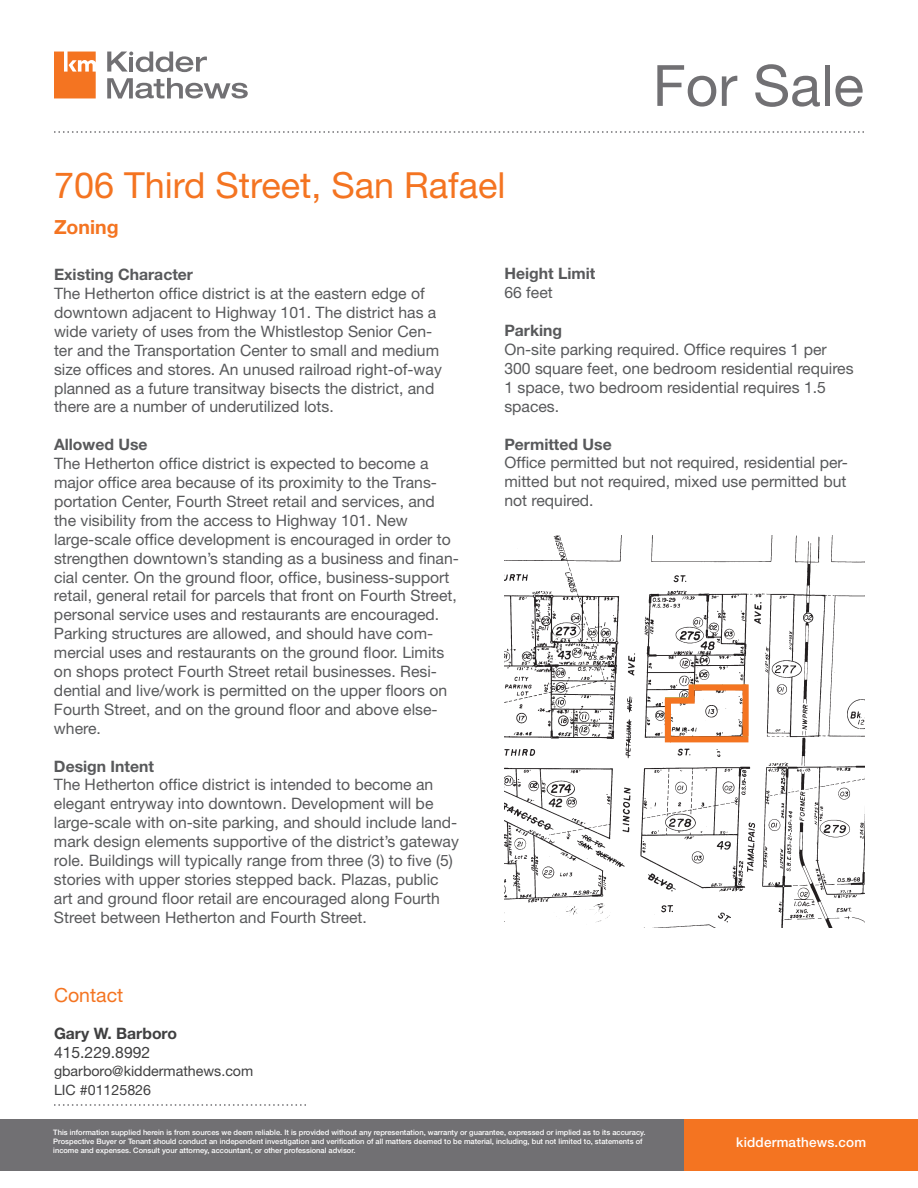
<style>
.page{position:relative;width:918px;height:1188px;background:#fff}
.page>*{position:absolute;margin:0;border:0;box-sizing:border-box;transform-origin:0 0}
.t1{font:57px "Helvetica Neue";color:#717073}
.t2{font:36px "Helvetica Neue";color:#f47421}
.t3{font:19.5px "Helvetica Neue";color:#f47421}
.t4{font:700 19.5px "Helvetica Neue";color:#f47421}
.t5{font:15.75px/18.9px "Helvetica Neue";color:#58595b}
.t6{font:700 15.75px "Helvetica Neue";color:#58595b}
.t7{font:700 15.75px "Helvetica Neue";color:#404041}
.t8{font:15.75px "Helvetica Neue";color:#404041}
.t9{font:14.25px/18.8px "Helvetica Neue";color:#404041}
.t10{font:500 13.5px "Helvetica Neue";letter-spacing:.015em;color:#fff}
.t11{font:500 7.5px/9px "Helvetica Neue";color:#fff}
</style>
<div class="page">
<svg style="left:54px;top:52px;width:42px;height:46px;background:#f5863f"></svg>
<svg style="left:107px;top:78px;width:141px;height:20px"></svg>
<svg style="left:107px;top:52px;width:100px;height:20px"></svg>
<svg style="left:54px;top:131px;width:810px;height:2px"></svg>
<div style="left:0;top:1119px;width:918px;height:52px;background:#717073"></div>
<div style="left:684px;top:1119px;width:234px;height:52px;background:#f47421"></div>
<svg style="left:54px;top:1104px;width:252px;height:2px"></svg>
<svg style="left:504px;top:535px;width:360px;height:392px"></svg>
<svg style="left:659px;top:678px;width:91px;height:65px"></svg>
<div style="left:665px;top:699px;width:6px;height:43px;background:#f47421"></div>
<div style="left:670px;top:736px;width:78px;height:6px;background:#f47421"></div>
<div style="left:743px;top:684px;width:6px;height:52px;background:#f47421"></div>
<div style="left:695px;top:684px;width:51px;height:7px;background:#f47421"></div>
<h2 class="t2" style="left:54px;top:172px;width:453px">706 Third Street, San Rafael</h2>
<h1 class="t1" style="left:653px;top:65px;width:213px">For Sale</h1>
<p class="t4" style="left:54px;top:220px;width:66px">Zoning</p>
<p class="t6" style="left:54px;top:269px;width:141px">Existing Character</p>
<p class="t5" style="left:54px;top:286px;width:389px">The Hetherton office district is at the eastern edge of downtown adjacent to Highway 101. The district has a wide variety of uses from the Whistlestop Senior Cen&shy;ter and the Transportation Center to small and medium size offices and stores. An unused railroad right-of-way planned as a future transitway bisects the district, and there are a number of underutilized lots.</p>
<p class="t6" style="left:54px;top:439px;width:95px">Allowed Use</p>
<p class="t5" style="left:54px;top:456px;width:407px">The Hetherton office district is expected to become a major office area because of its proximity to the Trans&shy;portation Center, Fourth Street retail and services, and the visibility from the access to Highway 101. New large-scale office development is encouraged in order to strengthen downtown’s standing as a business and finan&shy;cial center. On the ground floor, office, business-support retail, general retail for parcels that front on Fourth Street, personal service uses and restaurants are encouraged.<br>Parking structures are allowed, and should have com&shy;mercial uses and restaurants on the ground floor. Limits on shops protect Fourth Street retail businesses. Resi&shy;dential and live/work is permitted on the upper floors on Fourth Street, and on the ground floor and above else&shy;where.</p>
<p class="t6" style="left:54px;top:760px;width:102px">Design Intent</p>
<p class="t5" style="left:54px;top:777px;width:407px">The Hetherton office district is intended to become an elegant entryway into downtown. Development will be large-scale with on-site parking, and should include land&shy;mark design elements supportive of the district’s gateway role. Buildings will typically range from three (3) to five (5) stories with upper stories stepped back. Plazas, public art and ground floor retail are encouraged along Fourth Street between Hetherton and Fourth Street.</p>
<p class="t3" style="left:54px;top:988px;width:71px">Contact</p>
<p class="t7" style="left:54px;top:1028px;width:125px">Gary W. Barboro</p>
<p class="t8" style="left:54px;top:1046px;width:98px">415.229.8992</p>
<p class="t9" style="left:54px;top:1063px;width:201px">gbarboro@kiddermathews.com<br>LIC #01125826</p>
<p class="t6" style="left:504px;top:268px;width:92px">Height Limit</p>
<p class="t5" style="left:504px;top:285px;width:50px">66 feet</p>
<p class="t6" style="left:504px;top:325px;width:59px">Parking</p>
<p class="t5" style="left:504px;top:342px;width:351px">On-site parking required. Office requires 1 per 300 square feet, one bedroom residential requires 1 space, two bedroom residential requires 1.5 spaces.</p>
<p class="t6" style="left:504px;top:438px;width:109px">Permitted Use</p>
<p class="t5" style="left:504px;top:455px;width:345px;text-align:justify">Office permitted but not required, residential per&shy;mitted but not required, mixed use permitted but not required.</p>
<p class="t11" style="left:53px;top:1129px;width:594px">This information supplied herein is from sources we deem reliable. It is provided without any representation, warranty or guarantee, expressed or implied as to its accuracy.<br>Prospective Buyer or Tenant should conduct an independent investigation and verification of all matters deemed to be material, including, but not limited to, statements of income and expenses. Consult your attorney, accountant, or other professional advisor.</p>
<p class="t10" style="left:736px;top:1137px;width:132px">kiddermathews.com</p>
</div>
